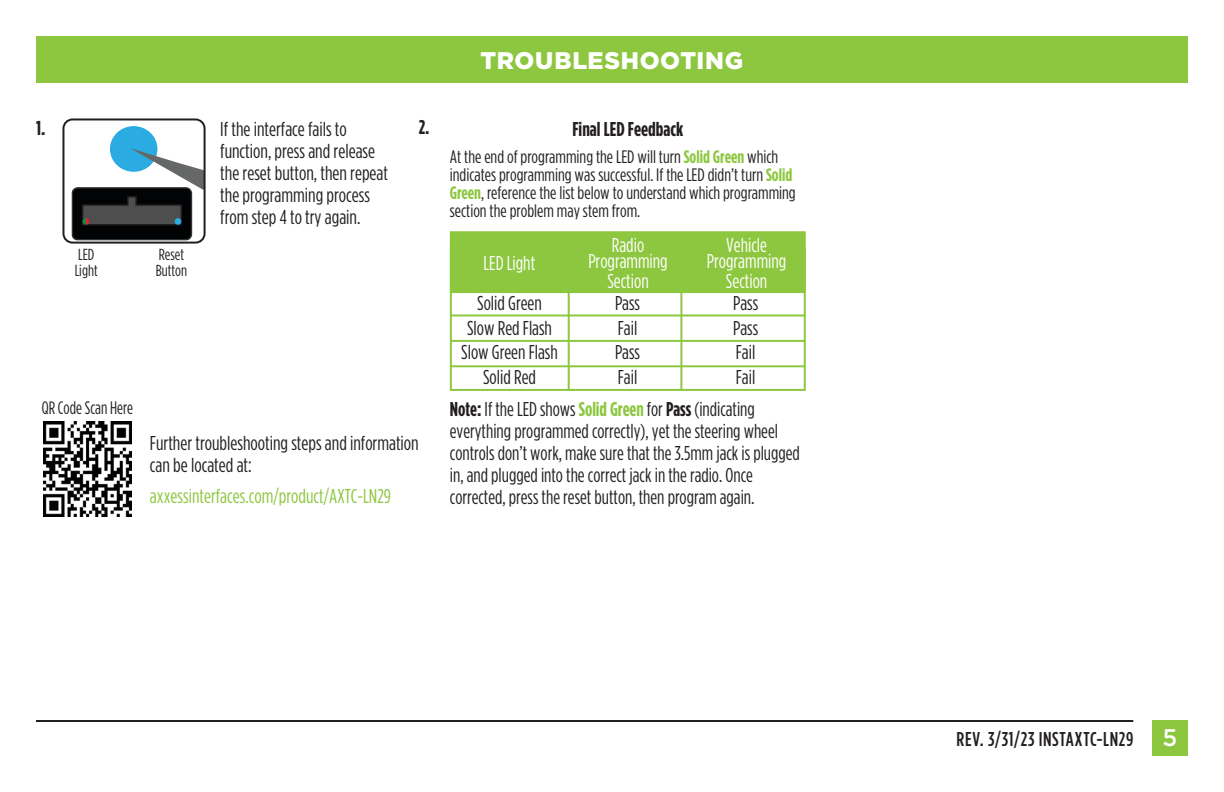
<style>
.page{position:relative;width:1224px;height:792px;background:#fff}
.page>*{position:absolute;margin:0;border:0;box-sizing:border-box;transform-origin:0 0}
.t1{font:900 24px "Gotham";letter-spacing:.03em;color:#fff}
.Figure_X{font:20px/22px "Gotham Condensed";color:#231f20}
.Figure_X-2{font:20px/16px "Gotham Condensed";color:#fff;text-align:center}
.Figure_X-3{font:20px "Gotham Condensed";color:#8dc73f}
.t2{font:500 20px "Gotham Condensed";letter-spacing:.035em;color:#231f20}
.Figure_X-4{font:700 20px "Gotham Condensed";color:#231f20}
.Figure_X-5{font:18px/18px "Gotham Condensed";color:#231f20}
.Figure_X-6{font:18px "Gotham Condensed";color:#231f20;scale:.94 1}
.Figure_X-7{font:16px/16px "Gotham Condensed";color:#231f20}
.s1{font-weight:700;color:#8dc73f}
.s2{font-weight:700}
.s3{font-family:"Gotham";font-size:24px;color:#fff}
</style>
<div class="page">
<div style="left:36px;top:36px;width:1152px;height:46px;background:#8dc73f"></div>
<div style="left:1152px;top:720px;width:36px;height:36px;background:#8dc73f"></div>
<hr style="left:36px;top:720px;width:1097px;height:2px;background:#231f20">
<div style="left:450px;top:231px;width:356px;height:62px;background:#8dc73f;border:2px solid #8dc73f"></div>
<div style="left:450px;top:247px;width:356px;height:144px;border:2px solid #8dc73f"></div>
<hr style="left:451px;top:315px;width:354px;height:1px;background:#8dc73f">
<hr style="left:451px;top:340px;width:354px;height:2px;background:#8dc73f">
<hr style="left:451px;top:365px;width:354px;height:2px;background:#8dc73f">
<hr style="left:568px;top:290px;width:2px;height:100px;background:#8dc73f">
<hr style="left:680px;top:290px;width:2px;height:100px;background:#8dc73f">
<img style="left:43px;top:422px;width:88px;height:95px">
<div style="left:72px;top:188px;width:119px;height:52px;background:#020304;border-radius:6px"></div>
<div style="left:71px;top:187px;width:121px;height:54px;border:1px solid #333;border-radius:6px"></div>
<div style="left:110px;top:126px;width:47px;height:46px;background:#2aabe2;border-radius:50%"></div>
<svg style="left:81px;top:152px;width:122px;height:74px"></svg>
<div style="left:62px;top:118px;width:144px;height:126px;border:2px solid #231f20;border-radius:9px"></div>
<p class="Figure_X-4" style="left:36px;top:117px;width:11px">1.</p>
<p class="Figure_X-7" style="left:75px;top:246px;width:24px">LED<br>Light</p>
<p class="Figure_X-7" style="left:156px;top:246px;width:33px">Reset<br>Button</p>
<p class="Figure_X" style="left:220px;top:118px;width:169px">If the interface fails to function, press and release the reset button, then repeat the programming process from step 4 to try again.</p>
<p class="Figure_X-4" style="left:419px;top:116px;width:12px">2.</p>
<p class="Figure_X-6" style="left:42px;top:398px;width:99px">QR Code Scan Here</p>
<p class="Figure_X" style="left:150px;top:432px;width:270px">Further troubleshooting steps and information can be located at:</p>
<p class="Figure_X-3" style="left:150px;top:485px;width:243px">axxessinterfaces.com/product/AXTC-LN29</p>
<p class="t1" style="left:481px;top:46px;width:264px">TROUBLESHOOTING</p>
<p class="Figure_X-4" style="left:572px;top:117px;width:112px">Final LED Feedback</p>
<p class="Figure_X-5" style="left:450px;top:147px;width:347px">At the end of programming the LED will turn <span class="s1">Solid Green</span> which indicates programming was successful. If the LED didn’t turn <span class="s1">Solid Green</span>, reference the list below to understand which programming section the problem may stem from.</p>
<p class="Figure_X-2" style="left:484px;top:255px;width:53px">LED Light</p>
<p class="Figure_X-2" style="left:588px;top:237px;width:81px">Radio<br>Programming</p>
<p class="Figure_X-2" style="left:607px;top:273px;width:43px">Section</p>
<p class="Figure_X-2" style="left:707px;top:237px;width:81px">Vehicle<br>Programming</p>
<p class="Figure_X-2" style="left:726px;top:273px;width:43px">Section</p>
<p class="Figure_X" style="left:477px;top:292px;width:66px">Solid Green</p>
<p class="Figure_X" style="left:467px;top:316px;width:86px">Slow Red Flash</p>
<p class="Figure_X" style="left:461px;top:341px;width:98px">Slow Green Flash</p>
<p class="Figure_X" style="left:483px;top:365px;width:54px">Solid Red</p>
<p class="Figure_X" style="left:733px;top:292px;width:27px">Pass</p>
<p class="Figure_X" style="left:733px;top:316px;width:27px">Pass</p>
<p class="Figure_X" style="left:736px;top:341px;width:21px">Fail</p>
<p class="Figure_X" style="left:736px;top:365px;width:21px">Fail</p>
<p class="Figure_X" style="left:450px;top:397px;width:352px"><span class="s2">Note:</span> If the LED shows <span class="s1">Solid Green</span> for <span class="s2">Pass</span> (indicating everything programmed correctly), yet the steering wheel controls don’t work, make sure that the 3.5mm jack is plugged in, and plugged into the correct jack in the radio. Once corrected, press the reset button, then program again.</p>
<p class="Figure_X" style="left:615px;top:292px;width:27px">Pass</p>
<p class="Figure_X" style="left:618px;top:316px;width:21px">Fail</p>
<p class="Figure_X" style="left:615px;top:341px;width:27px">Pass</p>
<p class="Figure_X" style="left:618px;top:365px;width:21px">Fail</p>
<p class="t2" style="left:957px;top:728px;width:222px">REV. 3/31/23 INSTAXTC-LN29 <span class="s3">5</span></p>
</div>
